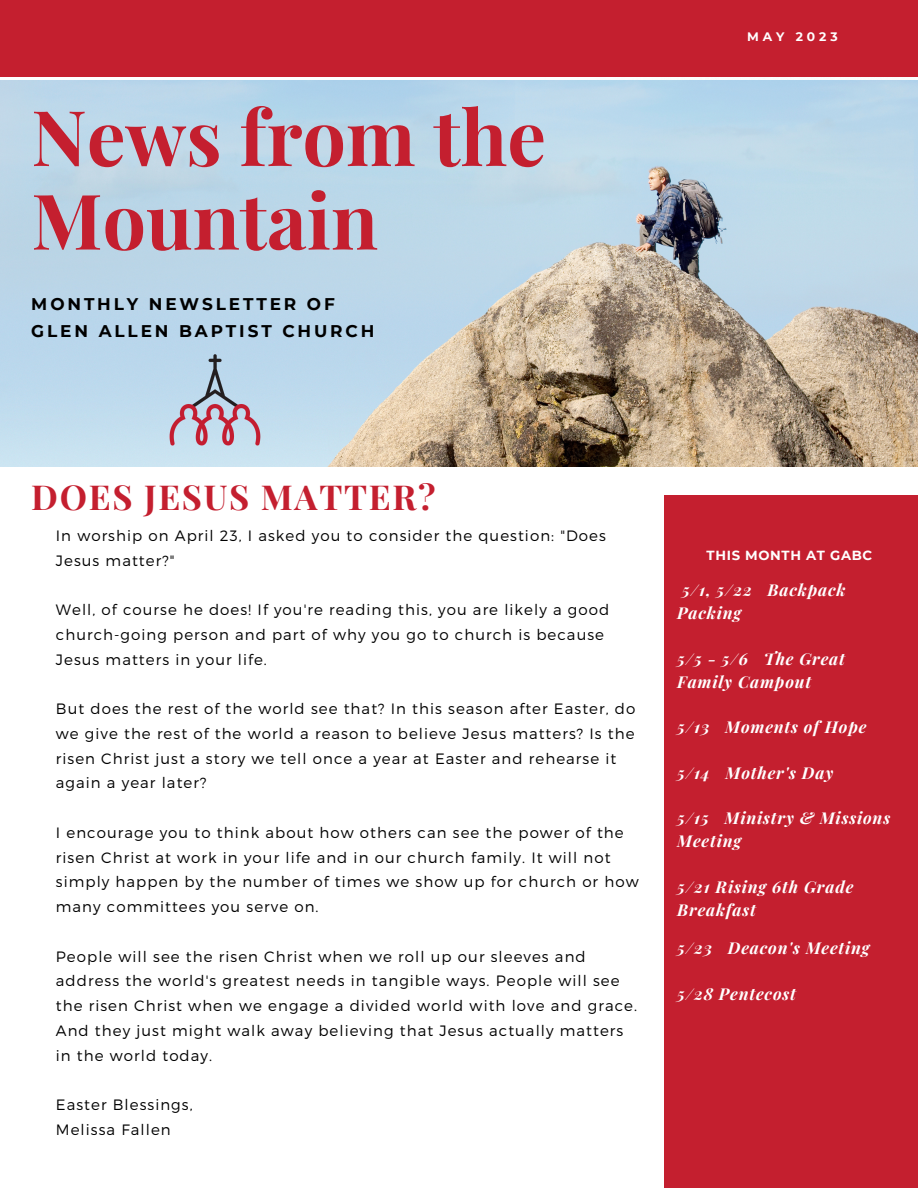
<style>
.page{position:relative;width:918px;height:1188px;background:#fff}
.page>*{position:absolute;margin:0;border:0;box-sizing:border-box;transform-origin:0 0}
.t1{font:700 76.95px/83.6px "Playfair Display";color:#c41f2f}
.t2{font:700 34.5px "Playfair Display";letter-spacing:.05em;color:#c41f2f}
.t3{font:700 16.95px/26.4px "Montserrat";letter-spacing:.17em;color:#000}
.t4{font:italic 700 16.35px/22.8px "Playfair Display";letter-spacing:.05em;color:#fff}
.t5{font:300 15px/24.8px "Montserrat";letter-spacing:.07em;color:#000}
.t6{font:700 13.2px "Montserrat";letter-spacing:.05em;color:#fff}
.t7{font:700 12.3px "Montserrat";letter-spacing:.32em;color:#fff}
</style>
<div class="page">
<div style="left:665px;top:495px;width:253px;height:693px;background:#c41f2f"></div>
<div style="left:0;top:0;width:918px;height:77px;background:#c41f2f"></div>
<img style="left:0;top:80px;width:917px;height:386px">
<img style="left:159px;top:354px;width:112px;height:112px">
<h1 class="t1" style="left:31px;top:92px;width:516px">News from the<br>Mountain</h1>
<p class="t3" style="left:31px;top:291px;width:345px">MONTHLY NEWSLETTER OF<br>GLEN ALLEN BAPTIST CHURCH</p>
<p class="t7" style="left:747px;top:29px;width:92px">MAY 2023</p>
<h2 class="t2" style="left:31px;top:472px;width:406px">DOES JESUS MATTER?</h2>
<p class="t5" style="left:56px;top:522px;width:552px">In worship on April 23, I asked you to consider the question: "Does<br>Jesus matter?"</p>
<p class="t5" style="left:56px;top:597px;width:555px">Well, of course he does! If you're reading this, you are likely a good church-going person and part of why you go to church is because<br>Jesus matters in your life.</p>
<p class="t5" style="left:56px;top:696px;width:581px">But does the rest of the world see that? In this season after Easter, do we give the rest of the world a reason to believe Jesus matters? Is the risen Christ just a story we tell once a year at Easter and rehearse it again a year later?</p>
<p class="t5" style="left:56px;top:819px;width:584px">I encourage you to think about how others can see the power of the risen Christ at work in your life and in our church family. It will not simply happen by the number of times we show up for church or how many committees you serve on.</p>
<p class="t5" style="left:56px;top:943px;width:583px">People will see the risen Christ when we roll up our sleeves and address the world's greatest needs in tangible ways. People will see the risen Christ when we engage a divided world with love and grace.<br>And they just might walk away believing that Jesus actually matters in the world today.</p>
<p class="t5" style="left:56px;top:1092px;width:138px">Easter Blessings,<br>Melissa Fallen</p>
<p class="t6" style="left:707px;top:547px;width:167px">THIS MONTH AT GABC</p>
<p class="t4" style="left:677px;top:578px;width:170px;text-indent:5px">5/1, 5/22 Backpack<br>Packing</p>
<p class="t4" style="left:677px;top:647px;width:169px">5/5 - 5/6 The Great<br>Family Campout</p>
<p class="t4" style="left:677px;top:715px;width:191px">5/13 Moments of Hope</p>
<p class="t4" style="left:677px;top:761px;width:157px">5/14 Mother's Day</p>
<p class="t4" style="left:677px;top:806px;width:214px">5/15 Ministry &amp; Missions<br>Meeting</p>
<p class="t4" style="left:677px;top:875px;width:178px">5/21 Rising 6th Grade<br>Breakfast</p>
<p class="t4" style="left:677px;top:936px;width:194px">5/23 Deacon's Meeting</p>
<p class="t4" style="left:677px;top:982px;width:120px">5/28 Pentecost</p>
</div>
